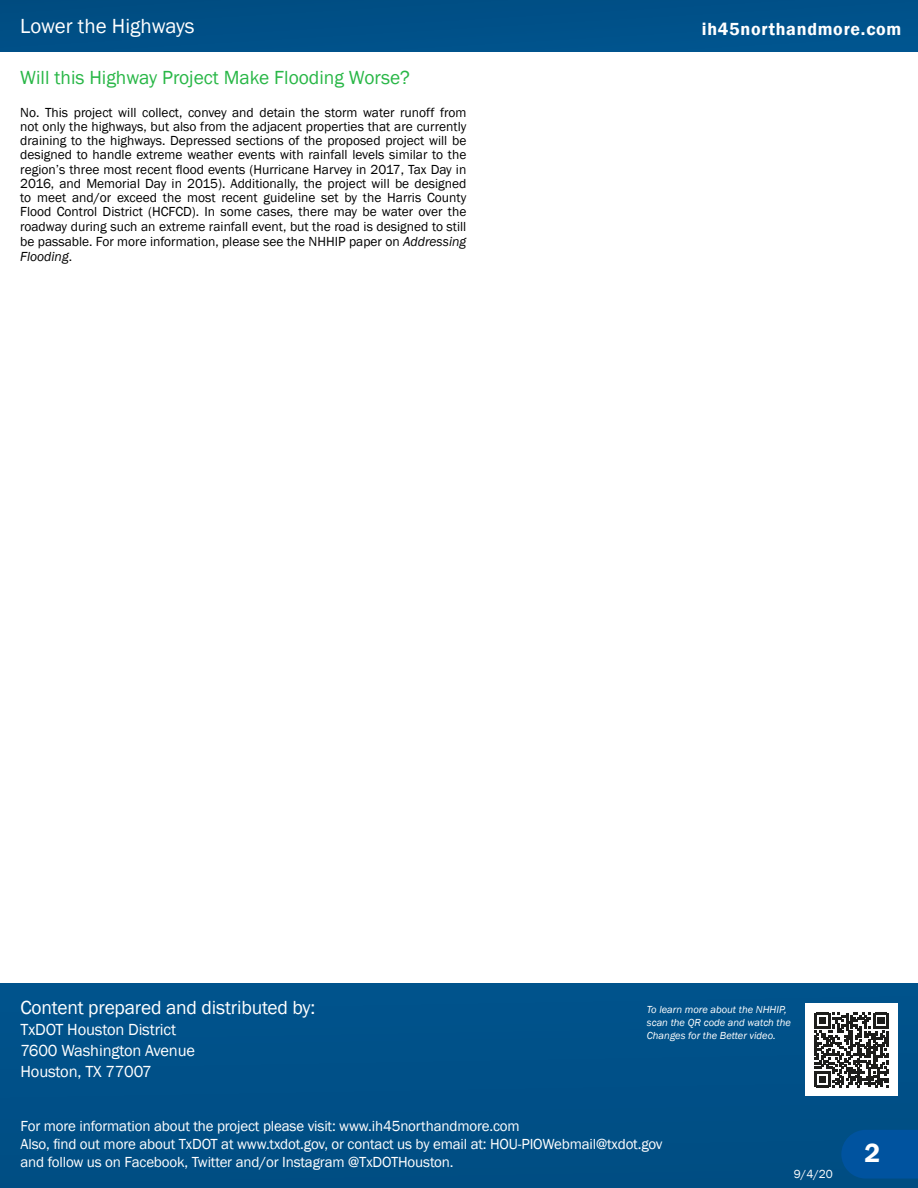
<style>
.page{position:relative;width:918px;height:1188px;background:#fff}
.page>*{position:absolute;margin:0;border:0;box-sizing:border-box;transform-origin:0 0}
.t1{font:600 27px "Franklin Gothic";color:#fff}
.t2{font:21px "Franklin Gothic";color:#fff}
.t3{font:19.5px "Franklin Gothic";color:#29b747}
.t4{font:19.5px "Franklin Gothic";letter-spacing:-.01em;color:#fff}
.t5{font:600 18px "Franklin Gothic";letter-spacing:.04em;color:#fff}
.t6{font:16.5px "Franklin Gothic";letter-spacing:-.01em;color:#fff}
.t7{font:15px "Franklin Gothic";letter-spacing:-.01em;color:#fff}
.t8{font:13.5px/14.4px "Franklin Gothic";color:#000;text-align:justify}
.t9{font:12px "Franklin Gothic";color:#fff}
.t10{font:italic 10.5px/12.6px "Franklin Gothic";color:#fff}
.s1{font-style:italic}
</style>
<div class="page">
<div style="left:0;top:984px;width:918px;height:204px;background:#005088"></div>
<div style="left:0;top:0;width:918px;height:51px;background:#005088"></div>
<svg style="left:841px;top:1130px;width:77px;height:48px;background:#00529d"></svg>
<div style="left:806px;top:1004px;width:92px;height:92px;background:#fff"></div>
<svg style="left:815px;top:1013px;width:74px;height:74px"></svg>
<p class="t2" style="left:20px;top:13px;width:176px">Lower the Highways</p>
<p class="t5" style="left:702px;top:18px;width:201px">ih45northandmore.com</p>
<p class="t3" style="left:20px;top:66px;width:391px">Will this Highway Project Make Flooding Worse?</p>
<p class="t8" style="left:20px;top:105px;width:448px">No. This project will collect, convey and detain the storm water runoff from not only the highways, but also from the adjacent properties that are currently draining to the highways. Depressed sections of the proposed project will be designed to handle extreme weather events with rainfall levels similar to the region’s three most recent flood events (Hurricane Harvey in 2017, Tax Day in 2016, and Memorial Day in 2015). Additionally, the project will be designed to meet and/or exceed the most recent guideline set by the Harris County Flood Control District (HCFCD). In some cases, there may be water over the roadway during such an extreme rainfall event, but the road is designed to still be passable. For more information, please see the NHHIP paper on <span class="s1">Addressing Flooding</span>.</p>
<p class="t4" style="left:21px;top:995px;width:296px">Content prepared and distributed by:</p>
<p class="t6" style="left:21px;top:1019px;width:157px">TxDOT Houston District</p>
<p class="t6" style="left:21px;top:1040px;width:176px">7600 Washington Avenue</p>
<p class="t6" style="left:21px;top:1061px;width:133px">Houston, TX 77007</p>
<p class="t10" style="left:647px;top:1004px;width:146px">To learn more about the NHHIP, scan the QR code and watch the<br>Changes for the Better video.</p>
<p class="t7" style="left:21px;top:1116px;width:501px">For more information about the project please visit: www.ih45northandmore.com</p>
<p class="t7" style="left:21px;top:1134px;width:644px">Also, find out more about TxDOT at www.txdot.gov, or contact us by email at: HOU-PIOWebmail@txdot.gov</p>
<p class="t7" style="left:21px;top:1152px;width:435px">and follow us on Facebook, Twitter and/or Instagram @TxDOTHouston.</p>
<p class="t9" style="left:794px;top:1167px;width:41px">9/4/20</p>
<p class="t1" style="left:864px;top:1137px;width:17px">2</p>
</div>
